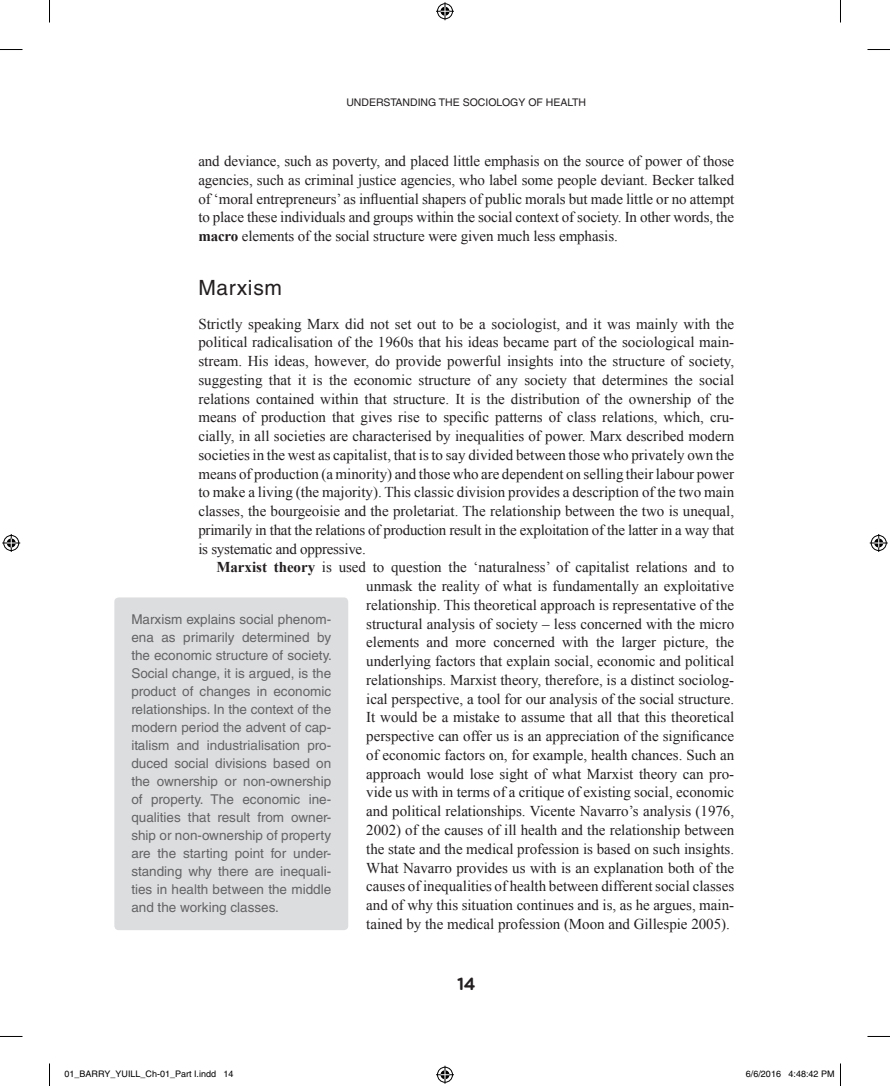
<style>
.page{position:relative;width:890px;height:1086px;background:#fff}
.page>*{position:absolute;margin:0;border:0;box-sizing:border-box;transform-origin:0 0}
.t1{font:21px "Helvetica LT Std";letter-spacing:.035em;color:#231f20}
.t2{font:18px "Multicolore";color:#231f20}
.t3{font:15px/18.6px "Times New Roman";color:#231f20;text-align:justify}
.t4{font:13.5px/18px "Helvetica LT Std";color:#636366;text-align:justify}
.t5{font:10.5px "Helvetica LT Std";color:#231f20}
.t6{font:9px "Helvetica";color:#000}
.s1{font-weight:700}
</style>
<div class="page">
<div style="left:114px;top:597px;width:234px;height:333px;background:#dcdddf;border-radius:4px"></div>
<svg style="left:0;top:49px;width:22px;height:1px"></svg>
<svg style="left:867px;top:49px;width:23px;height:1px"></svg>
<svg style="left:0;top:1036px;width:22px;height:1px"></svg>
<svg style="left:867px;top:1036px;width:23px;height:1px"></svg>
<svg style="left:49px;top:0;width:1px;height:23px"></svg>
<svg style="left:49px;top:1063px;width:1px;height:22px"></svg>
<svg style="left:840px;top:0;width:1px;height:23px"></svg>
<svg style="left:840px;top:1063px;width:1px;height:22px"></svg>
<svg style="left:436px;top:2px;width:18px;height:18px"></svg>
<svg style="left:436px;top:1065px;width:18px;height:18px"></svg>
<svg style="left:2px;top:534px;width:18px;height:18px"></svg>
<svg style="left:870px;top:534px;width:18px;height:18px"></svg>
<p class="t5" style="left:346px;top:97px;width:241px">UNDERSTANDING THE SOCIOLOGY OF HEALTH</p>
<p class="t3" style="left:198px;top:152px;width:537px">and deviance, such as poverty, and placed little emphasis on the source of power of those agencies, such as criminal justice agencies, who label some people deviant. Becker talked of ‘moral entrepreneurs’ as influential shapers of public morals but made little or no attempt to place these individuals and groups within the social context of society. In other words, the <span class="s1">macro</span> elements of the social structure were given much less emphasis.</p>
<p class="t1" style="left:198px;top:275px;width:85px">Marxism</p>
<p class="t3" style="left:198px;top:314px;width:537px">Strictly speaking Marx did not set out to be a sociologist, and it was mainly with the</p>
<p class="t3" style="left:198px;top:333px;width:537px">political radicalisation of the 1960s that his ideas became part of the sociological main-</p>
<p class="t3" style="left:198px;top:351px;width:537px">stream. His ideas, however, do provide powerful insights into the structure of society,</p>
<p class="t3" style="left:198px;top:370px;width:537px">suggesting that it is the economic structure of any society that determines the social</p>
<p class="t3" style="left:198px;top:389px;width:537px">relations contained within that structure. It is the distribution of the ownership of the</p>
<p class="t3" style="left:198px;top:408px;width:537px">means of production that gives rise to specific patterns of class relations, which, cru-</p>
<p class="t3" style="left:198px;top:426px;width:537px">cially, in all societies are characterised by inequalities of power. Marx described modern</p>
<p class="t3" style="left:198px;top:445px;width:537px">societies in the west as capitalist, that is to say divided between those who privately own the</p>
<p class="t3" style="left:198px;top:464px;width:537px">means of production (a minority) and those who are dependent on selling their labour power</p>
<p class="t3" style="left:198px;top:483px;width:537px">to make a living (the majority). This classic division provides a description of the two main</p>
<p class="t3" style="left:198px;top:501px;width:537px">classes, the bourgeoisie and the proletariat. The relationship between the two is unequal,</p>
<p class="t3" style="left:198px;top:520px;width:537px">primarily in that the relations of production result in the exploitation of the latter in a way that</p>
<p class="t3" style="left:198px;top:539px;width:169px">is systematic and oppressive.</p>
<p class="t3" style="left:216px;top:558px;width:519px"><span class="s1">Marxist theory</span> is used to question the ‘naturalness’ of capitalist relations and to</p>
<p class="t3" style="left:366px;top:576px;width:369px">unmask the reality of what is fundamentally an exploitative</p>
<p class="t3" style="left:366px;top:595px;width:369px">relationship. This theoretical approach is representative of the</p>
<p class="t3" style="left:366px;top:614px;width:369px">structural analysis of society – less concerned with the micro</p>
<p class="t3" style="left:366px;top:633px;width:369px">elements and more concerned with the larger picture, the</p>
<p class="t3" style="left:366px;top:651px;width:369px">underlying factors that explain social, economic and political</p>
<p class="t3" style="left:366px;top:670px;width:369px">relationships. Marxist theory, therefore, is a distinct sociolog-</p>
<p class="t3" style="left:366px;top:689px;width:369px">ical perspective, a tool for our analysis of the social structure.</p>
<p class="t3" style="left:366px;top:708px;width:369px">It would be a mistake to assume that all that this theoretical</p>
<p class="t3" style="left:366px;top:726px;width:369px">perspective can offer us is an appreciation of the significance</p>
<p class="t3" style="left:366px;top:745px;width:369px">of economic factors on, for example, health chances. Such an</p>
<p class="t3" style="left:366px;top:764px;width:369px">approach would lose sight of what Marxist theory can pro-</p>
<p class="t3" style="left:366px;top:783px;width:369px">vide us with in terms of a critique of existing social, economic</p>
<p class="t3" style="left:366px;top:801px;width:369px">and political relationships. Vicente Navarro’s analysis (1976,</p>
<p class="t3" style="left:366px;top:820px;width:369px">2002) of the causes of ill health and the relationship between</p>
<p class="t3" style="left:366px;top:839px;width:369px">the state and the medical profession is based on such insights.</p>
<p class="t3" style="left:366px;top:858px;width:369px">What Navarro provides us with is an explanation both of the</p>
<p class="t3" style="left:366px;top:876px;width:369px">causes of inequalities of health between different social classes</p>
<p class="t3" style="left:366px;top:895px;width:369px">and of why this situation continues and is, as he argues, main-</p>
<p class="t3" style="left:366px;top:914px;width:365px">tained by the medical profession (Moon and Gillespie 2005).</p>
<p class="t4" style="left:131px;top:610px;width:202px">Marxism explains social phenom&shy;ena as primarily determined by the economic structure of society.<br>Social change, it is argued, is the product of changes in economic relationships. In the context of the modern period the advent of cap&shy;italism and industrialisation pro&shy;duced social divisions based on the ownership or non-ownership of property. The economic ine&shy;qualities that result from owner&shy;ship or non-ownership of property are the starting point for under&shy;standing why there are inequali&shy;ties in health between the middle and the working classes.</p>
<p class="t2" style="left:457px;top:972px;width:20px">14</p>
<p class="t6" style="left:64px;top:1068px;width:171px">01_BARRY_YUILL_Ch-01_Part I.indd 14</p>
<p class="t6" style="left:746px;top:1068px;width:90px">6/6/2016 4:48:42 PM</p>
</div>
